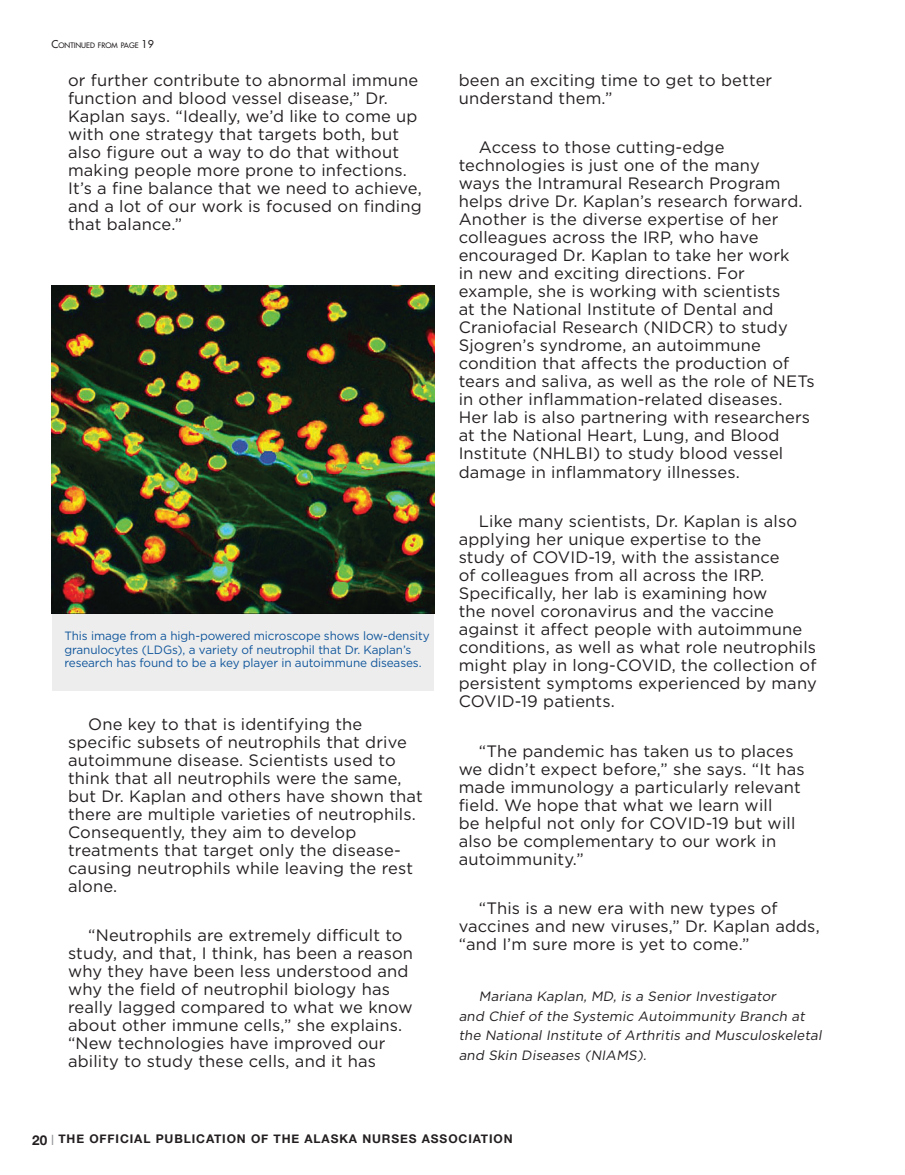
<style>
.page{position:relative;width:905px;height:1175px;background:#fff}
.page>*{position:absolute;margin:0;border:0;box-sizing:border-box;transform-origin:0 0}
.Txt_Helvetica{font:16.5px/18px "Gotham";letter-spacing:.01em;color:#231f20}
.Txt_Helvetica-2{font:italic 13.5px/19.5px "Gotham";color:#231f20}
.vaccine_photo_text_w{font:12px/13.5px "Gotham";letter-spacing:-.01em;color:#10569c}
.t1{font:700 12px "Helvetica Neue";letter-spacing:.075em;color:#231f20}
.t2{font:7.35px "Futura";color:#231f20}
.s1{font-size:10.5px}
.s2{font-size:13.5px}
.s3{font-size:10.5px;color:#95979a}
</style>
<div class="page">
<div style="left:52px;top:606px;width:381px;height:84px;background:#ededed"></div>
<img style="left:51px;top:285px;width:383px;height:328px">
<p class="t2" style="left:52px;top:41px;width:104px"><span class="s1">C</span>ONTINUED FROM PAGE <span class="s1">19</span></p>
<p class="Txt_Helvetica" style="left:68px;top:71px;width:355px">or further contribute to abnormal immune function and blood vessel disease,” Dr.<br>Kaplan says. “Ideally, we’d like to come up with one strategy that targets both, but also figure out a way to do that without making people more prone to infections.<br>It’s a fine balance that we need to achieve, and a lot of our work is focused on finding that balance.”</p>
<p class="vaccine_photo_text_w" style="left:64px;top:629px;width:367px">This image from a high-powered microscope shows low-density granulocytes (LDGs), a variety of neutrophil that Dr. Kaplan’s research has found to be a key player in autoimmune diseases.</p>
<p class="Txt_Helvetica" style="left:68px;top:714px;width:356px;text-indent:20px">One key to that is identifying the specific subsets of neutrophils that drive autoimmune disease. Scientists used to think that all neutrophils were the same, but Dr. Kaplan and others have shown that there are multiple varieties of neutrophils.<br>Consequently, they aim to develop treatments that target only the disease&shy;causing neutrophils while leaving the rest alone.</p>
<p class="Txt_Helvetica" style="left:68px;top:926px;width:346px;text-indent:20px">“Neutrophils are extremely difficult to study, and that, I think, has been a reason why they have been less understood and why the field of neutrophil biology has really lagged compared to what we know about other immune cells,” she explains. “New technologies have improved our ability to study these cells, and it has</p>
<p class="Txt_Helvetica" style="left:458px;top:71px;width:315px">been an exciting time to get to better understand them.”</p>
<p class="Txt_Helvetica" style="left:458px;top:138px;width:357px;text-indent:20px">Access to those cutting-edge technologies is just one of the many<br>ways the Intramural Research Program helps drive Dr. Kaplan’s research forward.<br>Another is the diverse expertise of her colleagues across the IRP, who have encouraged Dr. Kaplan to take her work<br>in new and exciting directions. For example, she is working with scientists<br>at the National Institute of Dental and Craniofacial Research (NIDCR) to study Sjogren’s syndrome, an autoimmune condition that affects the production of tears and saliva, as well as the role of NETs in other inflammation-related diseases.<br>Her lab is also partnering with researchers at the National Heart, Lung, and Blood Institute (NHLBI) to study blood vessel damage in inflammatory illnesses.</p>
<p class="Txt_Helvetica" style="left:458px;top:512px;width:359px;text-indent:20px">Like many scientists, Dr. Kaplan is also applying her unique expertise to the<br>study of COVID-19, with the assistance<br>of colleagues from all across the IRP.<br>Specifically, her lab is examining how<br>the novel coronavirus and the vaccine against it affect people with autoimmune conditions, as well as what role neutrophils might play in long-COVID, the collection of persistent symptoms experienced by many COVID-19 patients.</p>
<p class="Txt_Helvetica" style="left:458px;top:741px;width:347px;text-indent:20px">“The pandemic has taken us to places we didn’t expect before,” she says. “It has made immunology a particularly relevant field. We hope that what we learn will<br>be helpful not only for COVID-19 but will also be complementary to our work in autoimmunity.”</p>
<p class="Txt_Helvetica" style="left:458px;top:899px;width:362px;text-indent:20px">“This is a new era with new types of vaccines and new viruses,” Dr. Kaplan adds, “and I’m sure more is yet to come.”</p>
<p class="Txt_Helvetica-2" style="left:458px;top:986px;width:367px;text-indent:20px">Mariana Kaplan, MD, is a Senior Investigator<br>and Chief of the Systemic Autoimmunity Branch at the National Institute of Arthritis and Musculoskeletal and Skin Diseases (NIAMS).</p>
<p class="t1" style="left:32px;top:1129px;width:482px"><span class="s2">20</span> <span class="s3">|</span> THE OFFICIAL PUBLICATION OF THE ALASKA NURSES ASSOCIATION</p>
</div>
